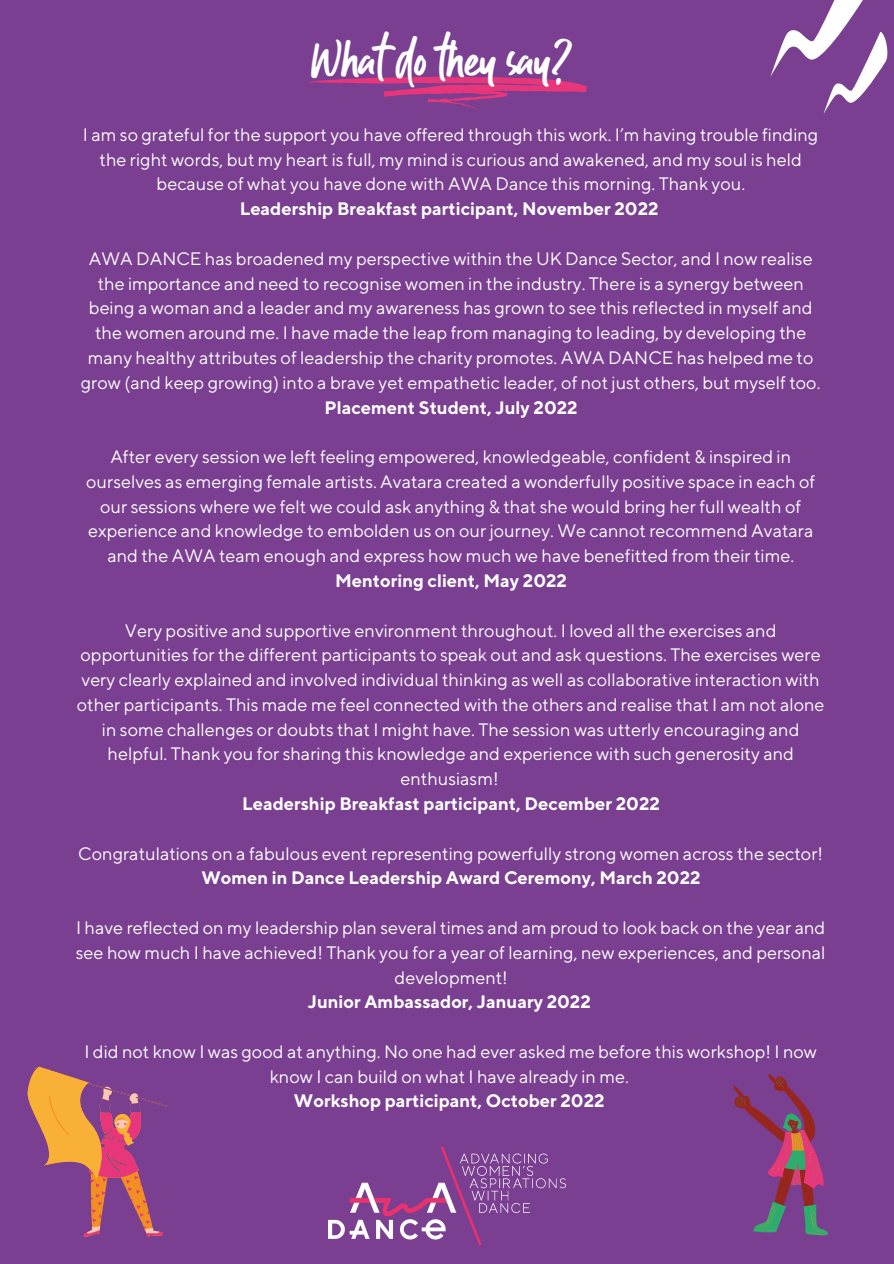
<style>
.page{position:relative;width:894px;height:1264px;background:#fff}
.page>*{position:absolute;margin:0;border:0;box-sizing:border-box;transform-origin:0 0}
.t1{font:46.5px "Guthen Bloots Basic";color:#fff}
.t2{font:18px/24.8px "TT Norms";color:#fff;text-align:center}
.t3{font:700 18px "TT Norms";color:#fff}
</style>
<div class="page">
<div style="left:0;top:0;width:893px;height:1263px;background:#7a3f91"></div>
<img style="left:329px;top:1147px;width:236px;height:97px">
<svg style="left:308px;top:77px;width:278px;height:33px"></svg>
<svg style="left:28px;top:1066px;width:140px;height:170px"></svg>
<svg style="left:770px;top:0;width:118px;height:114px"></svg>
<svg style="left:733px;top:1074px;width:94px;height:161px"></svg>
<h1 class="t1" style="left:313px;top:31px;width:258px">What do they say?</h1>
<p class="t2" style="left:83px;top:122px;width:736px">I am so grateful for the support you have offered through this work. I’m having trouble finding the right words, but my heart is full, my mind is curious and awakened, and my soul is held because of what you have done with AWA Dance this morning. Thank you.</p>
<p class="t3" style="left:240px;top:198px;width:420px">Leadership Breakfast participant, November 2022</p>
<p class="t2" style="left:81px;top:246px;width:741px">AWA DANCE has broadened my perspective within the UK Dance Sector, and I now realise the importance and need to recognise women in the industry. There is a synergy between being a woman and a leader and my awareness has grown to see this reflected in myself and the women around me. I have made the leap from managing to leading, by developing the many healthy attributes of leadership the charity promotes. AWA DANCE has helped me to grow (and keep growing) into a brave yet empathetic leader, of not just others, but myself too.</p>
<p class="t3" style="left:324px;top:396px;width:254px">Placement Student, July 2022</p>
<p class="t2" style="left:86px;top:444px;width:730px">After every session we left feeling empowered, knowledgeable, confident &amp; inspired in ourselves as emerging female artists. Avatara created a wonderfully positive space in each of our sessions where we felt we could ask anything &amp; that she would bring her full wealth of experience and knowledge to embolden us on our journey. We cannot recommend Avatara and the AWA team enough and express how much we have benefitted from their time.</p>
<p class="t3" style="left:335px;top:569px;width:233px">Mentoring client, May 2022</p>
<p class="t2" style="left:77px;top:617px;width:749px">Very positive and supportive environment throughout. I loved all the exercises and opportunities for the different participants to speak out and ask questions. The exercises were very clearly explained and involved individual thinking as well as collaborative interaction with other participants. This made me feel connected with the others and realise that I am not alone in some challenges or doubts that I might have. The session was utterly encouraging and helpful. Thank you for sharing this knowledge and experience with such generosity and enthusiasm!</p>
<p class="t3" style="left:242px;top:792px;width:419px">Leadership Breakfast participant, December 2022</p>
<p class="t2" style="left:78px;top:840px;width:746px">Congratulations on a fabulous event representing powerfully strong women across the sector!</p>
<p class="t3" style="left:201px;top:867px;width:500px">Women in Dance Leadership Award Ceremony, March 2022</p>
<p class="t2" style="left:76px;top:914px;width:751px">I have reflected on my leadership plan several times and am proud to look back on the year and see how much I have achieved! Thank you for a year of learning, new experiences, and personal development!</p>
<p class="t3" style="left:308px;top:991px;width:284px">Junior Ambassador, January 2022</p>
<p class="t2" style="left:84px;top:1038px;width:734px">I did not know I was good at anything. No one had ever asked me before this workshop! I now know I can build on what I have already in me.</p>
<p class="t3" style="left:294px;top:1090px;width:312px">Workshop participant, October 2022</p>
</div>
